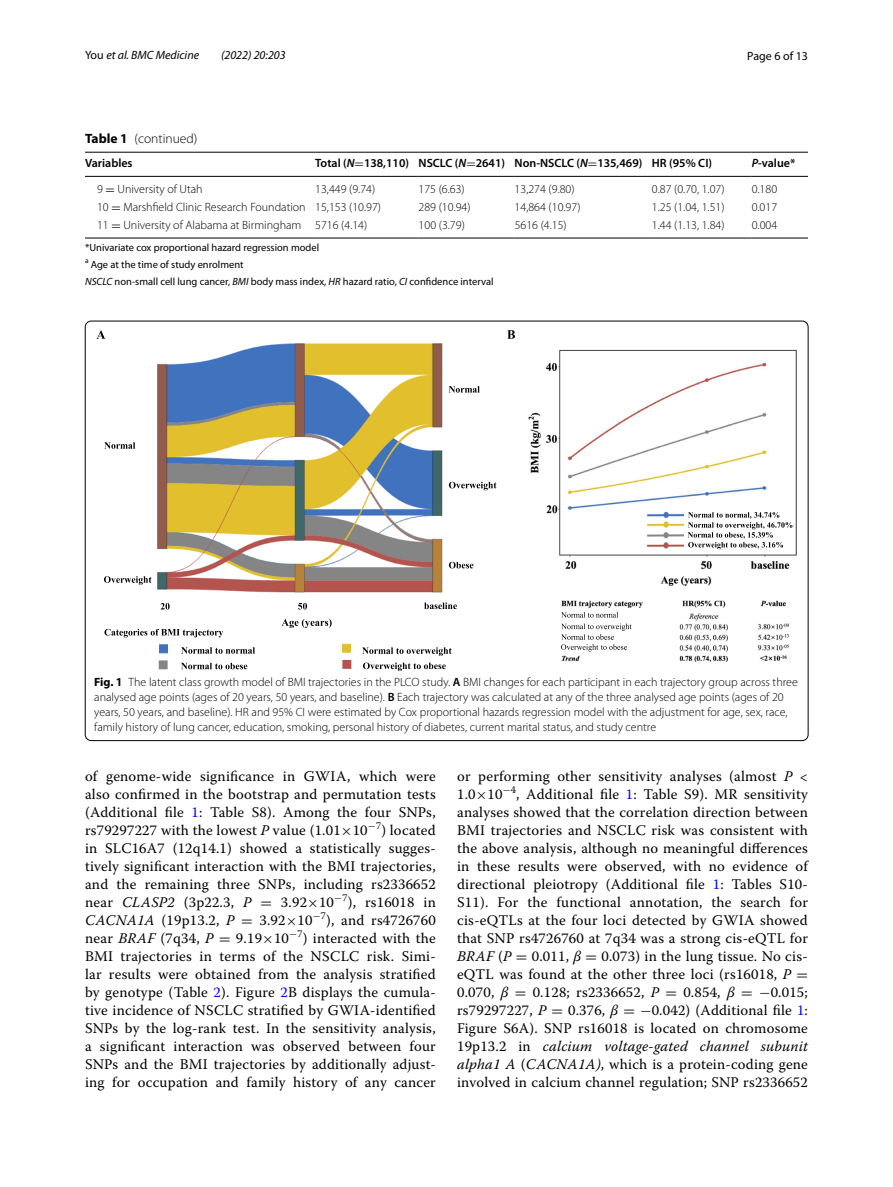
<style>
.page{position:relative;width:893px;height:1187px;background:#fff}
.page>*{position:absolute;margin:0;border:0;box-sizing:border-box;transform-origin:0 0}
.t1{font:14.7px/18px "Warnock Pro";letter-spacing:.015em;color:#000;text-align:justify}
.t2{font:300 13.5px "Myriad Pro";color:#000}
.t3{font:300 12px/15px "Myriad Pro";color:#000}
.t4{font:600 12px "Myriad Pro";color:#000}
.t5{font:italic 12px "Myriad Pro";color:#000}
.t6{font:12px "Myriad Pro";color:#000}
.t7{font:10.5px/17px "Myriad Pro";color:#000}
.s1{font-style:normal}
.s2{font-weight:700}
.s3{font-style:italic}
.s4{font-family:"MTSY";font-weight:400}
.s5{font-weight:600}
.s6{color:#00f}
.s7{font-family:"MTSY"}
</style>
<div class="page">
<hr style="left:85px;top:152px;width:230px;height:1px;background:#000">
<hr style="left:85px;top:176px;width:230px;height:1px;background:#000">
<hr style="left:315px;top:152px;width:104px;height:1px;background:#000">
<hr style="left:315px;top:176px;width:104px;height:1px;background:#000">
<hr style="left:419px;top:152px;width:96px;height:1px;background:#000">
<hr style="left:419px;top:176px;width:96px;height:1px;background:#000">
<hr style="left:515px;top:152px;width:137px;height:1px;background:#000">
<hr style="left:515px;top:176px;width:137px;height:1px;background:#000">
<hr style="left:652px;top:152px;width:100px;height:1px;background:#000">
<hr style="left:652px;top:176px;width:100px;height:1px;background:#000">
<hr style="left:752px;top:152px;width:56px;height:1px;background:#000">
<hr style="left:752px;top:176px;width:56px;height:1px;background:#000">
<hr style="left:85px;top:238px;width:230px;height:1px;background:#000">
<hr style="left:315px;top:238px;width:104px;height:1px;background:#000">
<hr style="left:419px;top:238px;width:96px;height:1px;background:#000">
<hr style="left:515px;top:238px;width:137px;height:1px;background:#000">
<hr style="left:652px;top:238px;width:100px;height:1px;background:#000">
<hr style="left:752px;top:238px;width:56px;height:1px;background:#000">
<img style="left:158px;top:344px;width:639px;height:318px">
<div style="left:558px;top:608px;width:80px;height:44px;background:#fff"></div>
<div style="left:688px;top:507px;width:105px;height:42px;background:#fff"></div>
<svg style="left:688px;top:512px;width:104px;height:37px"></svg>
<svg style="left:96px;top:330px;width:9px;height:9px"></svg>
<svg style="left:507px;top:330px;width:8px;height:9px"></svg>
<svg style="left:104px;top:442px;width:31px;height:7px"></svg>
<svg style="left:104px;top:576px;width:48px;height:8px"></svg>
<svg style="left:449px;top:386px;width:31px;height:6px"></svg>
<svg style="left:449px;top:481px;width:47px;height:9px"></svg>
<svg style="left:449px;top:561px;width:24px;height:7px"></svg>
<svg style="left:161px;top:603px;width:9px;height:6px"></svg>
<svg style="left:424px;top:602px;width:33px;height:7px"></svg>
<svg style="left:298px;top:603px;width:9px;height:6px"></svg>
<svg style="left:282px;top:618px;width:50px;height:10px"></svg>
<div style="left:159px;top:644px;width:9px;height:9px;background:#4172be;border:1px solid #4172be"></div>
<svg style="left:181px;top:647px;width:74px;height:6px"></svg>
<div style="left:343px;top:660px;width:8px;height:8px;background:#b3544e"></div>
<div style="left:342px;top:660px;width:9px;height:8px;border:1px solid #b3544e"></div>
<svg style="left:363px;top:662px;width:83px;height:9px"></svg>
<div style="left:342px;top:643px;width:9px;height:9px;background:#e2bf2d;border:1px solid #e2bf2d"></div>
<svg style="left:362px;top:647px;width:90px;height:9px"></svg>
<div style="left:159px;top:661px;width:8px;height:7px;background:#858585"></div>
<div style="left:159px;top:660px;width:9px;height:9px;border:1px solid #858585"></div>
<svg style="left:181px;top:662px;width:66px;height:7px"></svg>
<svg style="left:104px;top:629px;width:119px;height:8px"></svg>
<svg style="left:561px;top:612px;width:57px;height:5px"></svg>
<svg style="left:561px;top:623px;width:71px;height:28px"></svg>
<p class="t5" style="left:85px;top:48px;width:116px"><span class="s1">You</span> et al. BMC Medicine</p>
<p class="t5" style="left:221px;top:48px;width:66px">(2022) 20:203</p>
<p class="t6" style="left:747px;top:48px;width:62px">Page 6 of 13</p>
<p class="t2" style="left:85px;top:131px;width:114px"><span class="s2">Table 1</span> (continued)</p>
<p class="t4" style="left:85px;top:155px;width:49px">Variables</p>
<p class="t4" style="left:315px;top:155px;width:398px">Total (<span class="s3">N</span><span class="s4">=</span>138,110) NSCLC (<span class="s3">N</span><span class="s4">=</span>2641) Non-NSCLC (<span class="s3">N</span><span class="s4">=</span>135,469) HR (95% CI)</p>
<p class="t4" style="left:752px;top:155px;width:45px"><span class="s3">P</span>-value*</p>
<p class="t3" style="left:97px;top:182px;width:107px">9 <span class="s4">=</span> University of Utah</p>
<p class="t3" style="left:315px;top:182px;width:62px">13,449 (9.74)</p>
<p class="t3" style="left:419px;top:182px;width:48px">175 (6.63)</p>
<p class="t3" style="left:515px;top:182px;width:62px">13,274 (9.80)</p>
<p class="t3" style="left:652px;top:182px;width:74px">0.87 (0.70, 1.07)</p>
<p class="t3" style="left:752px;top:182px;width:27px">0.180</p>
<p class="t3" style="left:97px;top:200px;width:286px">10 <span class="s4">=</span> Marshfield Clinic Research Foundation 15,153 (10.97)</p>
<p class="t3" style="left:419px;top:200px;width:54px">289 (10.94)</p>
<p class="t3" style="left:515px;top:200px;width:67px">14,864 (10.97)</p>
<p class="t3" style="left:652px;top:200px;width:74px">1.25 (1.04, 1.51)</p>
<p class="t3" style="left:752px;top:200px;width:27px">0.017</p>
<p class="t3" style="left:97px;top:218px;width:272px">11 <span class="s4">=</span> University of Alabama at Birmingham 5716 (4.14)</p>
<p class="t3" style="left:419px;top:218px;width:48px">100 (3.79)</p>
<p class="t3" style="left:515px;top:218px;width:54px">5616 (4.15)</p>
<p class="t3" style="left:652px;top:218px;width:74px">1.44 (1.13, 1.84)</p>
<p class="t3" style="left:752px;top:218px;width:27px">0.004</p>
<p class="t7" style="left:85px;top:238px;width:410px">*Univariate cox proportional hazard regression model<br><sup>a</sup> Age at the time of study enrolment<br><span class="s3">NSCLC</span> non-small cell lung cancer, <span class="s3">BMI</span> body mass index, <span class="s3">HR</span> hazard ratio, <span class="s3">CI</span> confidence interval</p>
<p class="t3" style="left:94px;top:675px;width:705px"><span class="s2">Fig. 1</span> The latent class growth model of BMI trajectories in the PLCO study. <span class="s5">A</span> BMI changes for each participant in each trajectory group across three analysed age points (ages of 20 years, 50 years, and baseline). <span class="s5">B</span> Each trajectory was calculated at any of the three analysed age points (ages of 20 years, 50 years, and baseline). HR and 95% CI were estimated by Cox proportional hazards regression model with the adjustment for age, sex, race, family history of lung cancer, education, smoking, personal history of diabetes, current marital status, and study centre</p>
<p class="t1" style="left:85px;top:766px;width:352px">of genome-wide significance in GWIA, which were also confirmed in the bootstrap and permutation tests (Additional file <span class="s6">1</span>: Table S8). Among the four SNPs, rs79297227 with the lowest <span class="s3">P</span> value (1.01<span class="s7">×</span>10<sup>−</sup><sup>7</sup>) located in SLC16A7 (12q14.1) showed a statistically sugges&shy;tively significant interaction with the BMI trajectories, and the remaining three SNPs, including rs2336652 near <span class="s3">CLASP2</span> (3p22.3, <span class="s3">P</span> <span class="s7">=</span> 3.92<span class="s7">×</span>10<sup>−</sup><sup>7</sup>), rs16018 in <span class="s3">CACNA1A</span> (19p13.2, <span class="s3">P</span> <span class="s7">=</span> 3.92<span class="s7">×</span>10<sup>−</sup><sup>7</sup>), and rs4726760 near <span class="s3">BRAF</span> (7q34, <span class="s3">P</span> <span class="s7">=</span> 9.19<span class="s7">×</span>10<sup>−</sup><sup>7</sup>) interacted with the BMI trajectories in terms of the NSCLC risk. Simi&shy;lar results were obtained from the analysis stratified by genotype (Table <span class="s6">2</span>). Figure <span class="s6">2</span>B displays the cumula&shy;tive incidence of NSCLC stratified by GWIA-identified SNPs by the log-rank test. In the sensitivity analysis, a significant interaction was observed between four SNPs and the BMI trajectories by additionally adjust&shy;ing for occupation and family history of any cancer</p>
<p class="t1" style="left:457px;top:766px;width:352px">or performing other sensitivity analyses (almost <span class="s3">P</span> &lt; 1.0<span class="s7">×</span>10<sup>−</sup><sup>4</sup>, Additional file <span class="s6">1</span>: Table S9). MR sensitivity analyses showed that the correlation direction between BMI trajectories and NSCLC risk was consistent with the above analysis, although no meaningful differences in these results were observed, with no evidence of directional pleiotropy (Additional file <span class="s6">1</span>: Tables S10- S11). For the functional annotation, the search for cis-eQTLs at the four loci detected by GWIA showed that SNP rs4726760 at 7q34 was a strong cis-eQTL for <span class="s3">BRAF</span> (<span class="s3">P</span> <span class="s7">=</span> 0.011, <span class="s3">β</span> <span class="s7">=</span> 0.073) in the lung tissue. No cis&shy;eQTL was found at the other three loci (rs16018, <span class="s3">P</span> <span class="s7">= </span>0.070, <span class="s3">β</span> <span class="s7">=</span> 0.128; rs2336652, <span class="s3">P</span> <span class="s7">=</span> 0.854, <span class="s3">β</span> <span class="s7">= −</span>0.015; rs79297227, <span class="s3">P</span> <span class="s7">=</span> 0.376, <span class="s3">β</span> <span class="s7">= −</span>0.042) (Additional file <span class="s6">1</span>:<br>Figure S6A). SNP rs16018 is located on chromosome 19p13.2 in <span class="s3">calcium voltage-gated channel subunit alpha1 A</span> (<span class="s3">CACNA1A)</span>, which is a protein-coding gene involved in calcium channel regulation; SNP rs2336652</p>
</div>
